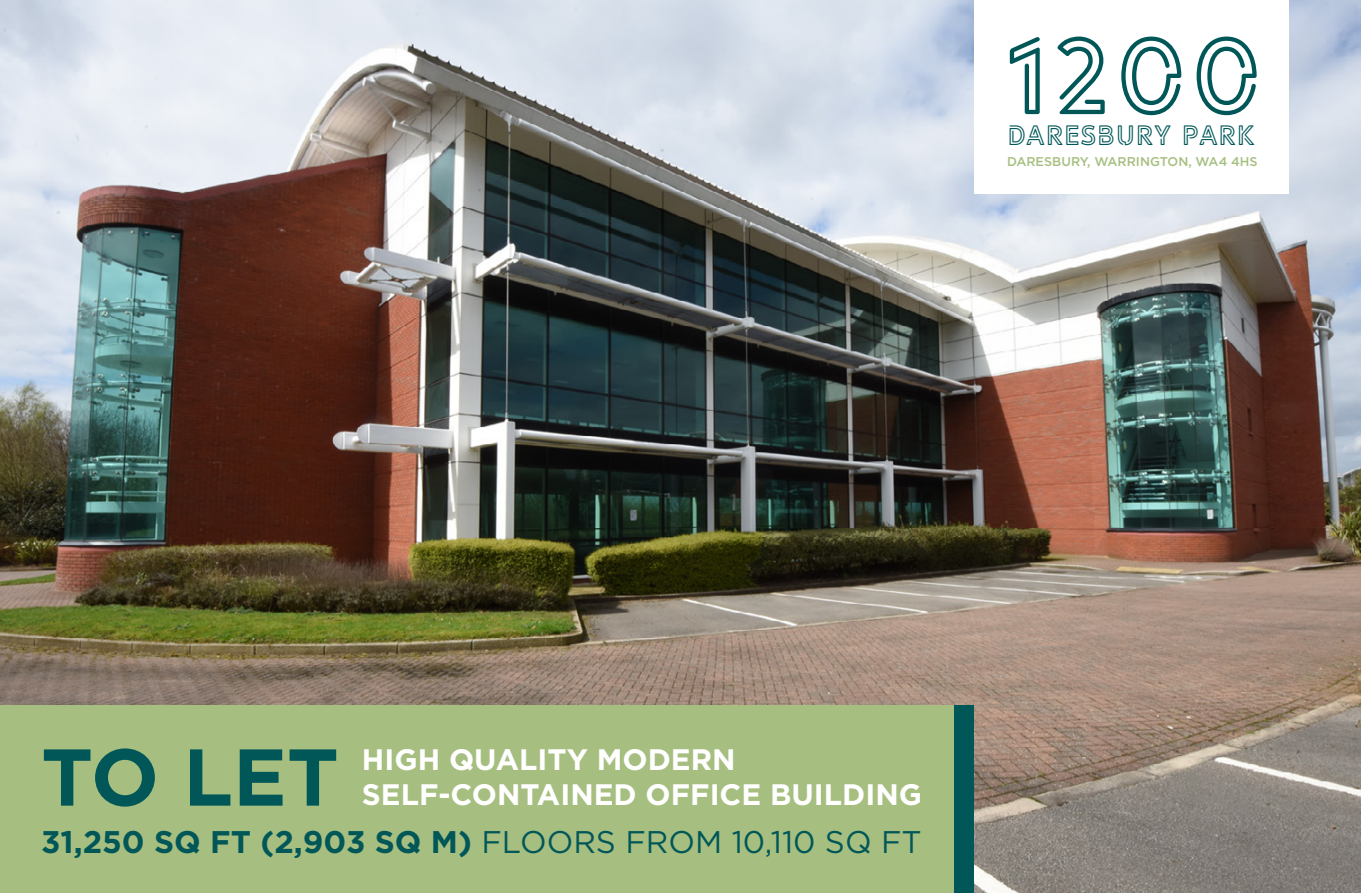
<style>
.page{position:relative;width:1361px;height:893px;background:#fff}
.page>*{position:absolute;margin:0;border:0;box-sizing:border-box;transform-origin:0 0}
.t1{font:102px "LIBRARY3 A Msoft";color:#015758}
.t2{font:700 80.4px "Gotham";color:#015758}
.t3{font:700 31.35px "Gotham";color:#015758}
.t4{font:700 29.55px "Gotham";color:#fff}
.t5{font:26.1px "LIBRARY3 A Msoft";color:#015758}
.t6{font:500 12.75px "Gotham";color:#a6bf80}
.s1{font-weight:400}
</style>
<div class="page">
<img style="left:0;top:0;width:1361px;height:893px">
<div style="left:0;top:706px;width:974px;height:187px;background:#a6bf80"></div>
<div style="left:974px;top:0;width:314px;height:194px;background:#fff"></div>
<div style="left:954px;top:705px;width:20px;height:188px;background:#015758"></div>
<h1 class="t1" style="left:1001px;top:13px;width:265px">1200</h1>
<p class="t5" style="left:1007px;top:119px;width:250px">DARESBURY PARK</p>
<p class="t6" style="left:1007px;top:153px;width:252px">DARESBURY, WARRINGTON, WA4 4HS</p>
<h2 class="t2" style="left:41px;top:731px;width:299px">TO LET</h2>
<p class="t4" style="left:362px;top:742px;width:375px">HIGH QUALITY MODERN</p>
<p class="t4" style="left:362px;top:778px;width:561px">SELF-CONTAINED OFFICE BUILDING</p>
<p class="t3" style="left:41px;top:823px;width:882px">31,250 SQ FT (2,903 SQ M) <span class="s1">FLOORS FROM 10,110 SQ FT</span></p>
</div>
